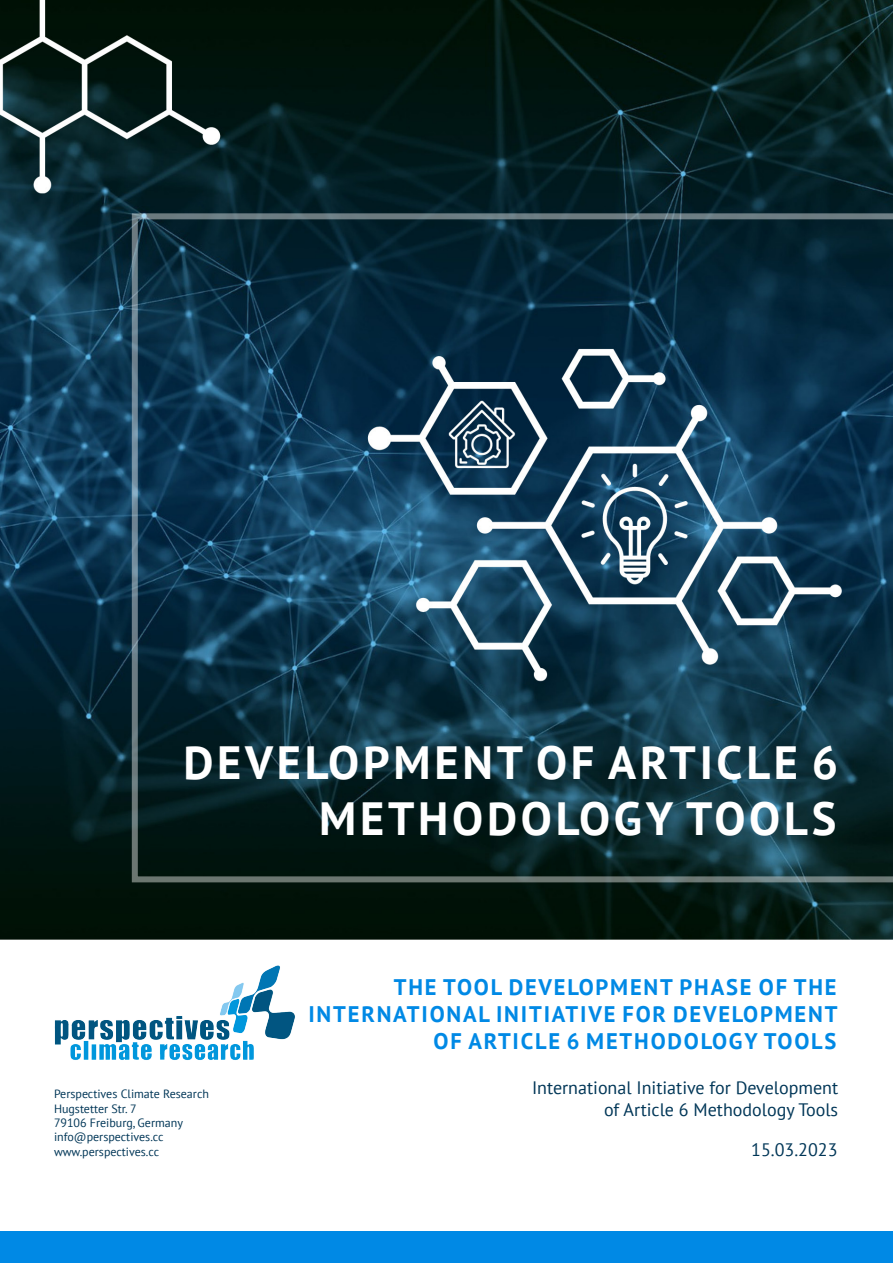
<style>
.page{position:relative;width:893px;height:1263px;background:#fff}
.page>*{position:absolute;margin:0;border:0;box-sizing:border-box;transform-origin:0 0}
.t1{font:700 46.5px/55.8px "PT Sans";letter-spacing:.08em;color:#fff;text-align:right}
.t2{font:700 22.5px/27px "PT Sans";letter-spacing:.08em;color:#0089e5;text-align:right}
.Author_names{font:18px/21.6px "PT Sans";color:#003657;text-align:right}
.Body_text_-_normal{font:12px "PT Sans";color:#003657}
</style>
<div class="page">
<div style="left:0;top:1231px;width:893px;height:32px;background:#0089e5"></div>
<img style="left:0;top:0;width:893px;height:940px">
<svg style="left:132px;top:213px;width:761px;height:669px;background:#14394c"></svg>
<img style="left:54px;top:965px;width:241px;height:95px">
<p class="t1" style="left:183px;top:734px;width:656px">DEVELOPMENT OF ARTICLE 6<br>METHODOLOGY TOOLS</p>
<p class="Body_text_-_normal" style="left:54px;top:1086px;width:156px">Perspectives Climate Research</p>
<p class="Body_text_-_normal" style="left:54px;top:1100px;width:84px">Hugstetter Str. 7</p>
<p class="Body_text_-_normal" style="left:54px;top:1115px;width:130px">79106 Freiburg, Germany</p>
<p class="Body_text_-_normal" style="left:54px;top:1129px;width:111px">info@perspectives.cc</p>
<p class="Body_text_-_normal" style="left:54px;top:1144px;width:107px">www.perspectives.cc</p>
<p class="t2" style="left:394px;top:973px;width:444px">THE TOOL DEVELOPMENT PHASE OF THE</p>
<p class="t2" style="left:308px;top:1000px;width:531px">INTERNATIONAL INITIATIVE FOR DEVELOPMENT<br>OF ARTICLE 6 METHODOLOGY TOOLS</p>
<p class="Author_names" style="left:532px;top:1076px;width:308px">International Initiative for Development of Article 6 Methodology Tools</p>
<p class="Author_names" style="left:751px;top:1138px;width:88px">15.03.2023</p>
</div>
